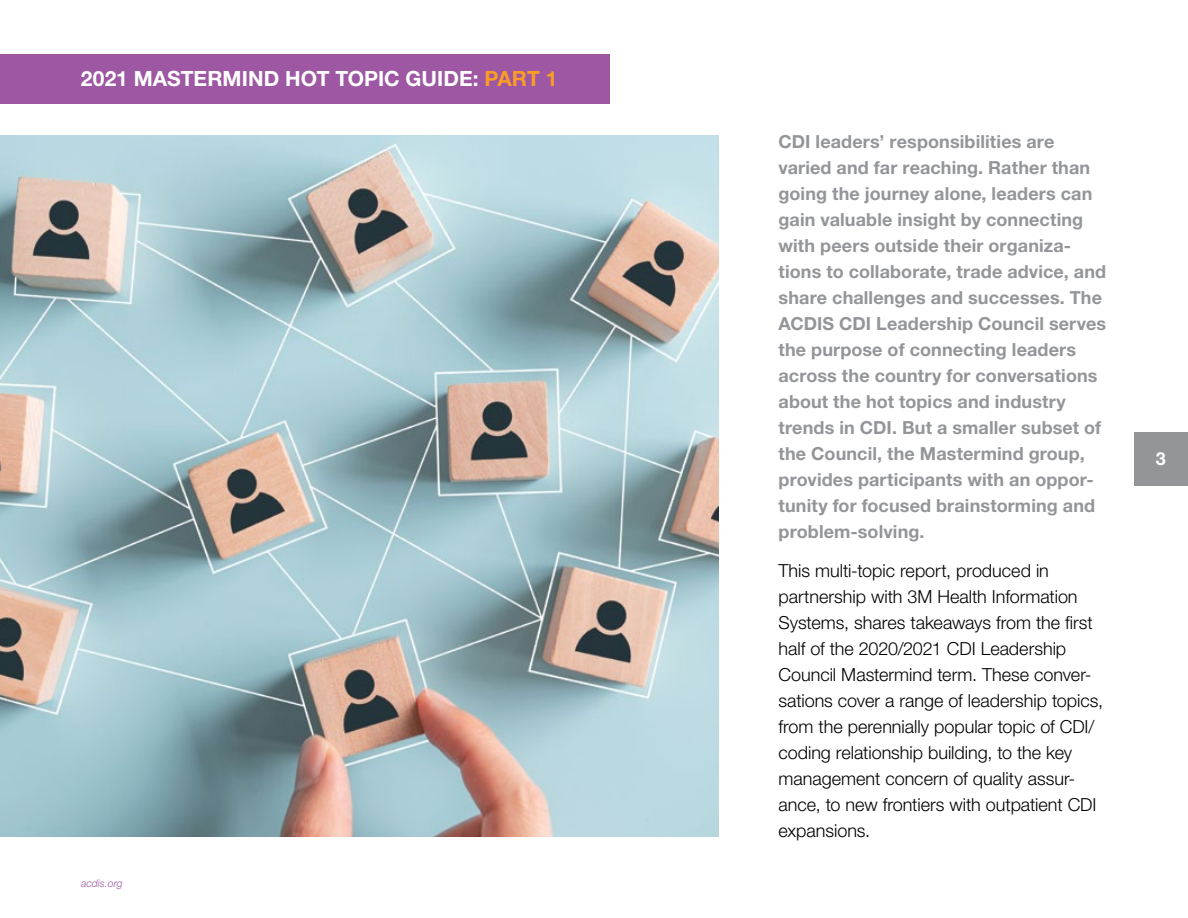
<style>
.page{position:relative;width:1188px;height:918px;background:#fff}
.page>*{position:absolute;margin:0;border:0;box-sizing:border-box;transform-origin:0 0}
.t1{font:700 21px "Helvetica Neue LT Std";color:#fff}
.t2{font:700 18px/26px "Helvetica Neue LT Std";letter-spacing:.005em;color:#939598}
.t3{font:300 18px/26px "Helvetica Neue LT Std";color:#000}
.t4{font:700 18px "Helvetica Neue LT Std";color:#fff}
.t5{font:italic 300 10.5px "Helvetica Neue LT Std";color:#9d57a3}
.s1{color:#f99d25}
</style>
<div class="page">
<div style="left:1134px;top:432px;width:54px;height:54px;background:#939598"></div>
<div style="left:0;top:54px;width:609px;height:50px;background:#9d57a3"></div>
<img style="left:0;top:135px;width:718px;height:702px">
<p class="t1" style="left:81px;top:66px;width:478px">2021 MASTERMIND HOT TOPIC GUIDE: <span class="s1">PART 1</span></p>
<p class="t5" style="left:81px;top:877px;width:43px">acdis.org</p>
<p class="t2" style="left:778px;top:128px;width:329px">CDI leaders’ responsibilities are varied and far reaching. Rather than going the journey alone, leaders can gain valuable insight by connecting with peers outside their organiza&shy;tions to collaborate, trade advice, and share challenges and successes. The ACDIS CDI Leadership Council serves the purpose of connecting leaders across the country for conversations about the hot topics and industry trends in CDI. But a smaller subset of the Council, the Mastermind group, provides participants with an oppor&shy;tunity for focused brainstorming and problem-solving.</p>
<p class="t3" style="left:778px;top:557px;width:326px">This multi-topic report, produced in partnership with 3M Health Information Systems, shares takeaways from the first half of the 2020/2021 CDI Leadership Council Mastermind term. These conver&shy;sations cover a range of leadership topics, from the perennially popular topic of CDI/ coding relationship building, to the key management concern of quality assur&shy;ance, to new frontiers with outpatient CDI expansions.</p>
<p class="t4" style="left:1156px;top:448px;width:12px">3</p>
</div>
